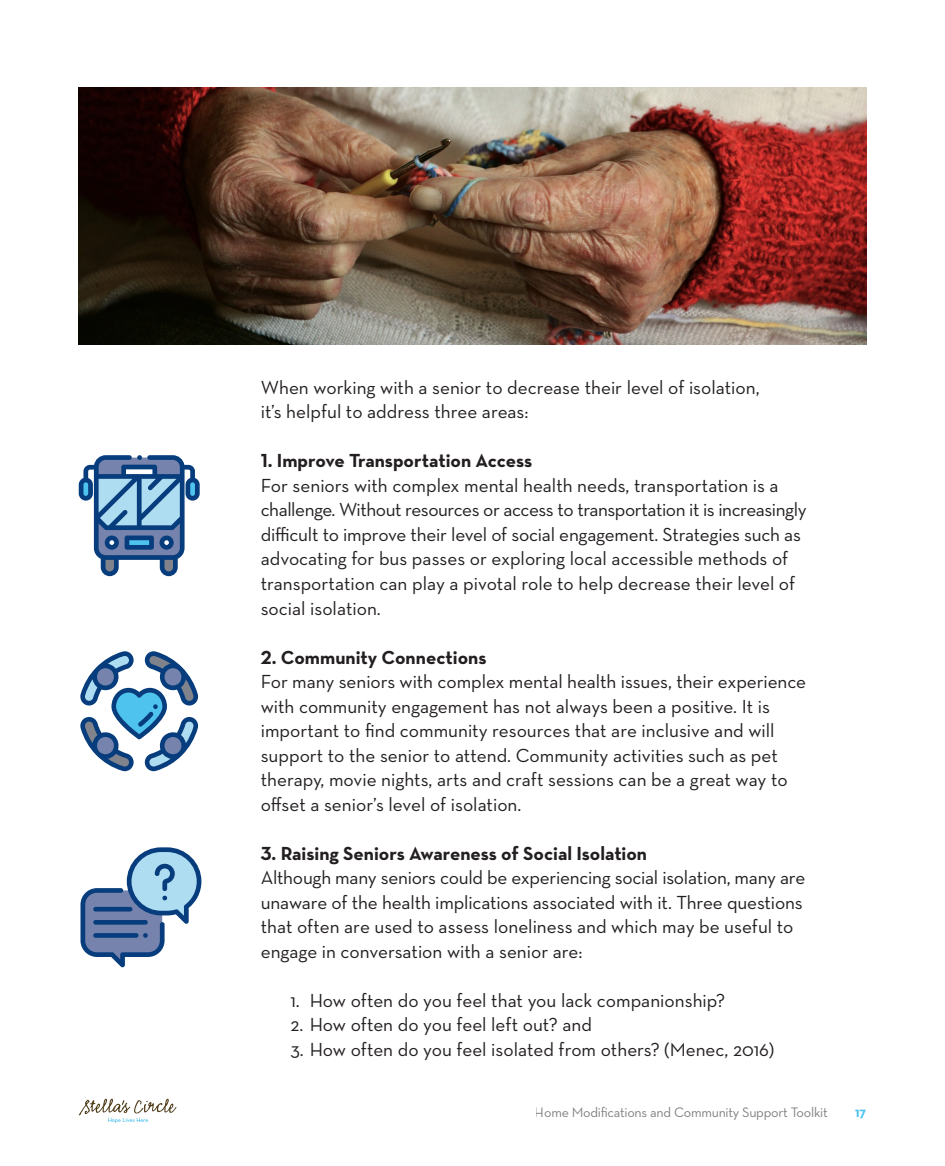
<style>
.page{position:relative;width:945px;height:1166px;background:#fff}
.page>*{position:absolute;margin:0;border:0;box-sizing:border-box;transform-origin:0 0}
.t1{font:19.25px/24.5px "Neutra Text";color:#231f20}
.t2{font:700 19.25px "Neutra Text";color:#231f20}
.t3{font:14px "Neutra Text";letter-spacing:-.02em;color:#808285}
.t4{font:700 14px "Neutra Text";color:#4ec3ed}
.s1{font-family:"Neutra Text Bold Alt";font-weight:400}
</style>
<div class="page">
<svg style="left:79px;top:1098px;width:97px;height:25px"></svg>
<img style="left:79px;top:88px;width:787px;height:257px">
<svg style="left:79px;top:455px;width:121px;height:121px"></svg>
<svg style="left:80px;top:847px;width:121px;height:120px"></svg>
<hr style="left:93px;top:933px;width:46px;height:4px;background:#073d7c;border-radius:2px">
<div style="left:93px;top:906px;width:39px;height:5px;background:#073d7c;border-radius:2px"></div>
<svg style="left:80px;top:651px;width:119px;height:120px"></svg>
<p class="t1" style="left:261px;top:375px;width:500px">When working with a senior to decrease their level of isolation, it’s helpful to address three areas:</p>
<p class="t2" style="left:261px;top:449px;width:273px"><span class="s1">1.</span> Improve Transportation Access</p>
<p class="t1" style="left:261px;top:473px;width:547px">For seniors with complex mental health needs, transportation is a challenge. Without resources or access to transportation it is increasingly difficult to improve their level of social engagement. Strategies such as advocating for bus passes or exploring local accessible methods of transportation can play a pivotal role to help decrease their level of social isolation.</p>
<p class="t2" style="left:261px;top:645px;width:227px"><span class="s1">2.</span> Community Connections</p>
<p class="t1" style="left:261px;top:669px;width:547px">For many seniors with complex mental health issues, their experience with community engagement has not always been a positive. It is important to find community resources that are inclusive and will support to the senior to attend. Community activities such as pet therapy, movie nights, arts and craft sessions can be a great way to offset a senior’s level of isolation.</p>
<p class="t2" style="left:261px;top:841px;width:388px"><span class="s1">3.</span> Raising Seniors Awareness of Social Isolation</p>
<p class="t1" style="left:261px;top:865px;width:546px">Although many seniors could be experiencing social isolation, many are unaware of the health implications associated with it. Three questions that often are used to assess loneliness and which may be useful to engage in conversation with a senior are:</p>
<p class="t1" style="left:290px;top:987px;width:436px">1. How often do you feel that you lack companionship?</p>
<p class="t1" style="left:290px;top:1012px;width:303px">2. How often do you feel left out? and</p>
<p class="t1" style="left:290px;top:1036px;width:485px">3. How often do you feel isolated from others? (Menec, 2016)</p>
<p class="t3" style="left:535px;top:1103px;width:294px">Home Modifications and Community Support Toolkit</p>
<p class="t4" style="left:855px;top:1103px;width:13px">17</p>
</div>
